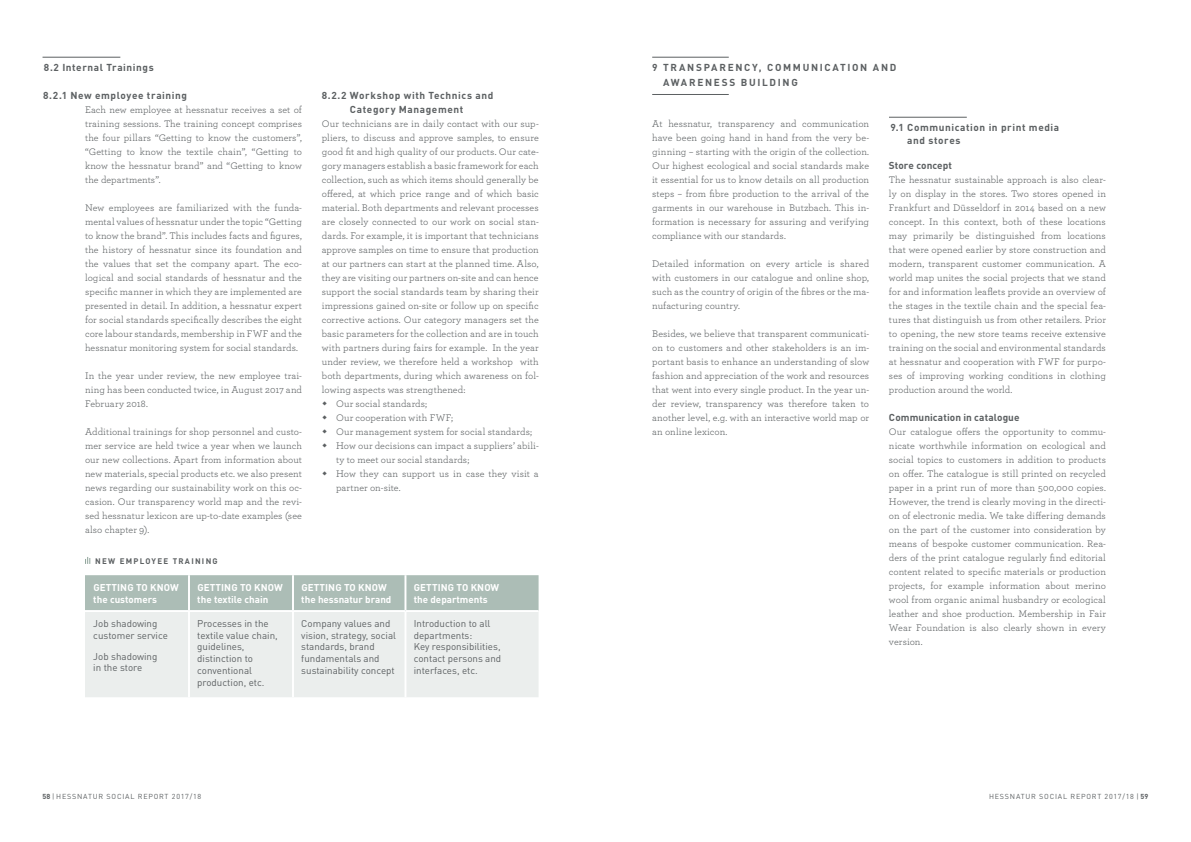
<style>
.page{position:relative;width:1191px;height:842px;background:#fff}
.page>*{position:absolute;margin:0;border:0;box-sizing:border-box;transform-origin:0 0}
.t1{font:10px/14px "Archer";letter-spacing:.005em;color:#5c6062;text-align:justify}
.t2{font:700 10px/14px "DINOT";letter-spacing:.06em;color:#5c6062;text-align:center}
.t3{font:700 10px/15px "DINOT";letter-spacing:.165em;color:#5c6062}
.t4{font:700 10px "DINOT";letter-spacing:.01em;color:#5c6062}
.t5{font:700 10px "DINOT";letter-spacing:.005em;color:#5c6062}
.t6{font:9.8px/11.7px "DINOT";color:#5c6062}
.t7{font:700 9.8px/11.7px "DINOT";color:#fff}
.t8{font:700 8px "DINOT";letter-spacing:.16em;color:#5c6062}
.t9{font:7.2px "DINOT";letter-spacing:.11em;color:#5c6062}
.s1{font-weight:700}
</style>
<div class="page">
<hr style="left:43px;top:57px;width:77px;height:1px;background:#5c6062">
<svg style="left:85px;top:557px;width:5px;height:7px"></svg>
<svg style="left:85px;top:575px;width:453px;height:122px;background:#d8dfdd"></svg>
<hr style="left:188px;top:575px;width:2px;height:35px;background:#fff">
<hr style="left:292px;top:575px;width:2px;height:35px;background:#fff">
<hr style="left:404px;top:575px;width:2px;height:35px;background:#fff">
<hr style="left:85px;top:610px;width:104px;height:2px;background:#fff">
<hr style="left:189px;top:610px;width:104px;height:2px;background:#fff">
<hr style="left:293px;top:610px;width:112px;height:2px;background:#fff">
<hr style="left:405px;top:610px;width:133px;height:2px;background:#fff">
<hr style="left:188px;top:612px;width:2px;height:85px;background:#fff">
<hr style="left:292px;top:612px;width:2px;height:85px;background:#fff">
<hr style="left:404px;top:612px;width:2px;height:85px;background:#fff">
<hr style="left:889px;top:117px;width:77px;height:1px;background:#5c6062">
<hr style="left:652px;top:57px;width:77px;height:1px;background:#5c6062">
<hr style="left:652px;top:94px;width:77px;height:1px;background:#5c6062">
<p class="t2" style="left:44px;top:60px;width:111px">8.2 Internal Trainings</p>
<p class="t2" style="left:43px;top:88px;width:145px">8.2.1 New employee training</p>
<p class="t1" style="left:85px;top:102px;width:218px">Each new employee at hessnatur receives a set of training sessions. The training concept comprises the four pillars “Getting to know the customers”, “Getting to know the textile chain”, “Getting to know the hessnatur brand” and “Getting to know the departments”.</p>
<p class="t1" style="left:85px;top:200px;width:218px">New employees are familiarized with the funda&shy;mental values of hessnatur under the topic “Getting to know the brand”. This includes facts and figures, the history of hessnatur since its foundation and the values that set the company apart. The eco&shy;logical and social standards of hessnatur and the specific manner in which they are implemented are presented in detail. In addition, a hessnatur expert for social standards specifically describes the eight core labour standards, membership in FWF and the hessnatur monitoring system for social standards.</p>
<p class="t1" style="left:85px;top:368px;width:218px">In the year under review, the new employee trai&shy;ning has been conducted twice, in August 2017 and February 2018.</p>
<p class="t1" style="left:85px;top:424px;width:218px">Additional trainings for shop personnel and custo&shy;mer service are held twice a year when we launch our new collections. Apart from information about new materials, special products etc. we also present news regarding our sustainability work on this oc&shy;casion. Our transparency world map and the revi&shy;sed hessnatur lexicon are up-to-date examples (see also chapter 9).</p>
<p class="t2" style="left:322px;top:88px;width:173px">8.2.2 Workshop with Technics and<br>Category Management</p>
<p class="t1" style="left:322px;top:116px;width:218px">Our technicians are in daily contact with our sup-</p>
<p class="t1" style="left:322px;top:130px;width:218px">pliers, to discuss and approve samples, to ensure</p>
<p class="t1" style="left:322px;top:144px;width:218px">good fit and high quality of our products. Our cate-</p>
<p class="t1" style="left:322px;top:158px;width:218px">gory managers establish a basic framework for each</p>
<p class="t1" style="left:322px;top:172px;width:218px">collection, such as which items should generally be</p>
<p class="t1" style="left:322px;top:186px;width:218px">offered, at which price range and of which basic</p>
<p class="t1" style="left:322px;top:200px;width:218px">material. Both departments and relevant processes</p>
<p class="t1" style="left:322px;top:214px;width:218px">are closely connected to our work on social stan-</p>
<p class="t1" style="left:322px;top:228px;width:218px">dards. For example, it is important that technicians</p>
<p class="t1" style="left:322px;top:242px;width:218px">approve samples on time to ensure that production</p>
<p class="t1" style="left:322px;top:256px;width:218px">at our partners can start at the planned time. Also,</p>
<p class="t1" style="left:322px;top:270px;width:218px">they are visiting our partners on-site and can hence</p>
<p class="t1" style="left:322px;top:284px;width:218px">support the social standards team by sharing their</p>
<p class="t1" style="left:322px;top:298px;width:218px">impressions gained on-site or follow up on specific</p>
<p class="t1" style="left:322px;top:312px;width:218px">corrective actions. Our category managers set the</p>
<p class="t1" style="left:322px;top:326px;width:218px">basic parameters for the collection and are in touch</p>
<p class="t1" style="left:322px;top:340px;width:218px">with partners during fairs for example. In the year</p>
<p class="t1" style="left:322px;top:354px;width:218px">under review, we therefore held a workshop with</p>
<p class="t1" style="left:322px;top:368px;width:218px">both departments, during which awareness on fol-</p>
<p class="t1" style="left:322px;top:382px;width:145px">lowing aspects was strengthened:</p>
<p class="t1" style="left:336px;top:396px;width:93px">Our social standards;</p>
<p class="t1" style="left:336px;top:410px;width:119px">Our cooperation with FWF;</p>
<p class="t1" style="left:336px;top:424px;width:198px">Our management system for social standards;</p>
<p class="t1" style="left:336px;top:438px;width:204px">How our decisions can impact a suppliers’ abili-</p>
<p class="t1" style="left:336px;top:452px;width:135px">ty to meet our social standards;</p>
<p class="t1" style="left:336px;top:466px;width:204px">How they can support us in case they visit a</p>
<p class="t1" style="left:336px;top:480px;width:66px">partner on-site.</p>
<p class="t8" style="left:95px;top:556px;width:124px">NEW EMPLOYEE TRAINING</p>
<p class="t7" style="left:93px;top:581px;width:87px">GETTING TO KNOW the customers</p>
<p class="t7" style="left:197px;top:581px;width:87px">GETTING TO KNOW the textile chain</p>
<p class="t7" style="left:301px;top:581px;width:92px">GETTING TO KNOW the hessnatur brand</p>
<p class="t7" style="left:414px;top:581px;width:87px">GETTING TO KNOW the departments</p>
<p class="t6" style="left:93px;top:617px;width:76px">Job shadowing customer service</p>
<p class="t6" style="left:93px;top:650px;width:66px">Job shadowing in the store</p>
<p class="t6" style="left:197px;top:617px;width:82px">Processes in the textile value chain, guidelines, distinction to conventional production, etc.</p>
<p class="t6" style="left:301px;top:617px;width:96px">Company values and vision, strategy, social standards, brand fundamentals and sustainability concept</p>
<p class="t6" style="left:414px;top:617px;width:89px">Introduction to all departments:<br>Key responsibilities, contact persons and interfaces, etc.</p>
<p class="t3" style="left:663px;top:60px;width:235px;text-indent:-11px">9 TRANSPARENCY, COMMUNICATION AND<br>AWARENESS BUILDING</p>
<p class="t1" style="left:652px;top:116px;width:218px">At hessnatur, transparency and communication have been going hand in hand from the very be&shy;ginning – starting with the origin of the collection.<br>Our highest ecological and social standards make it essential for us to know details on all production steps – from fibre production to the arrival of the garments in our warehouse in Butzbach. This in&shy;formation is necessary for assuring and verifying compliance with our standards.</p>
<p class="t1" style="left:652px;top:256px;width:218px">Detailed information on every article is shared with customers in our catalogue and online shop, such as the country of origin of the fibres or the ma&shy;nufacturing country.</p>
<p class="t1" style="left:652px;top:326px;width:218px">Besides, we believe that transparent communicati&shy;on to customers and other stakeholders is an im&shy;portant basis to enhance an understanding of slow fashion and appreciation of the work and resources that went into every single product. In the year un&shy;der review, transparency was therefore taken to another level, e.g. with an interactive world map or an online lexicon.</p>
<p class="t2" style="left:907px;top:121px;width:153px;line-height:13px;text-align:left;text-indent:-17px">9.1 Communication in print media and stores</p>
<p class="t5" style="left:889px;top:159px;width:65px">Store concept</p>
<p class="t1" style="left:889px;top:172px;width:218px">The hessnatur sustainable approach is also clear&shy;ly on display in the stores. Two stores opened in Frankfurt and Düsseldorf in 2014 based on a new concept. In this context, both of these locations may primarily be distinguished from locations that were opened earlier by store construction and modern, transparent customer communication. A world map unites the social projects that we stand for and information leaflets provide an overview of the stages in the textile chain and the special fea&shy;tures that distinguish us from other retailers. Prior to opening, the new store teams receive extensive training on the social and environmental standards at hessnatur and cooperation with FWF for purpo&shy;ses of improving working conditions in clothing production around the world.</p>
<p class="t4" style="left:889px;top:411px;width:132px">Communication in catalogue</p>
<p class="t1" style="left:889px;top:424px;width:218px">Our catalogue offers the opportunity to commu&shy;nicate worthwhile information on ecological and social topics to customers in addition to products on offer. The catalogue is still printed on recycled paper in a print run of more than 500,000 copies.<br>However, the trend is clearly moving in the directi&shy;on of electronic media. We take differing demands on the part of the customer into consideration by means of bespoke customer communication. Rea&shy;ders of the print catalogue regularly find editorial content related to specific materials or production projects, for example information about merino wool from organic animal husbandry or ecological leather and shoe production. Membership in Fair Wear Foundation is also clearly shown in every version.</p>
<p class="t9" style="left:43px;top:792px;width:160px"><span class="s1">58</span> | HESSNATUR SOCIAL REPORT 2017/18</p>
<p class="t9" style="left:989px;top:792px;width:161px">HESSNATUR SOCIAL REPORT 2017/18 | <span class="s1">59</span></p>
</div>
